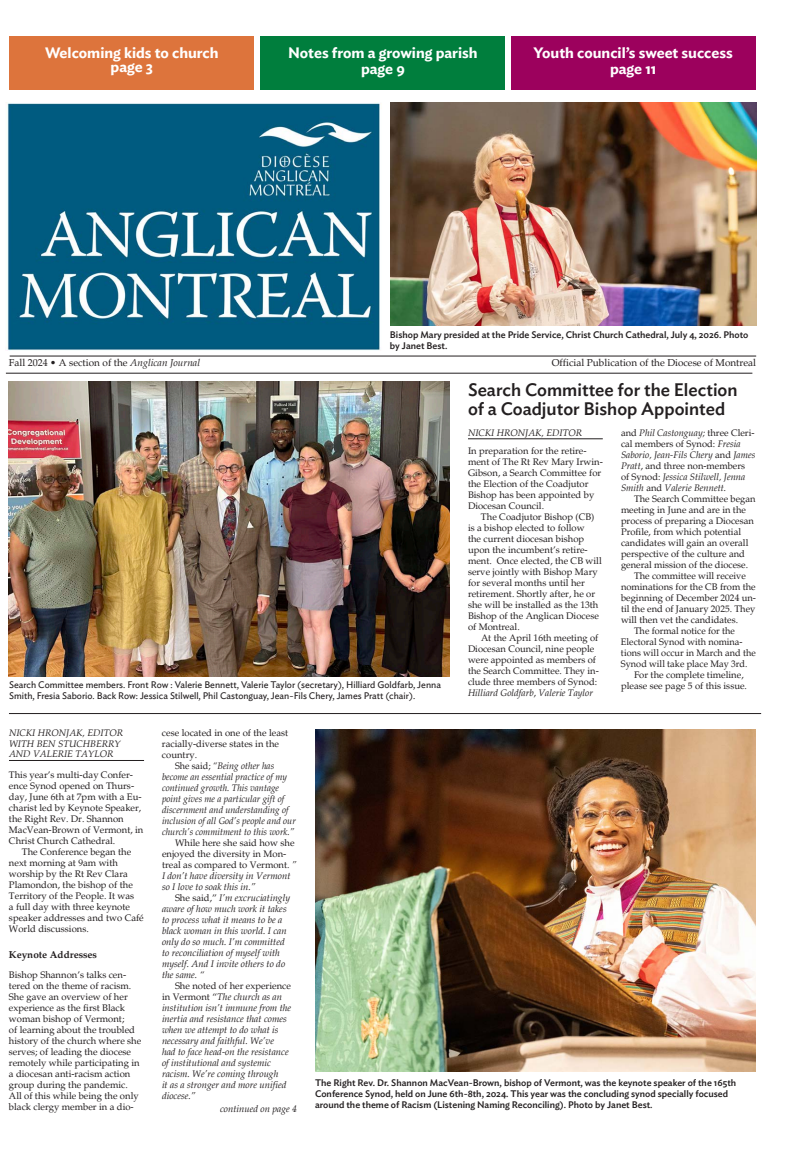
<style>
.page{position:relative;width:792px;height:1152px;background:#fff}
.page>*{position:absolute;margin:0;border:0;box-sizing:border-box;transform-origin:0 0}
.t1{font:500 18px/19px "Ideal Sans";color:#231f20}
.t2{font:600 15px "Ideal Sans";color:#fff}
.t3{font:10px "Palatino";color:#231f20}
._1st_paragraph{font:700 10px "Palatino";color:#231f20}
._2nd_paragraph_body{font:9.5px/11px "Palatino";color:#231f20}
._1st_paragraph-2{font:9.5px/11px "Palatino";color:#231f20}
._2nd_paragraph_body-2{font:italic 9.5px/11px "Palatino";color:#231f20}
.t4{font:500 9.5px/11px "Ideal Sans";color:#231f20}
._2nd_paragraph_body-3{font:italic 9.5px/11px "Palatino";color:#231f20;scale:.96 1}
._1st_paragraph-3{font:9.5px/11px "Ideal Sans";color:#231f20}
.Byline_name{font:italic 9.5px/10.5px "Palatino";color:#231f20}
.Byline{font:italic 9.5px "Palatino";color:#231f20}
.s1{font-style:italic}
.s2{font-style:normal}
</style>
<div class="page">
<hr style="left:10px;top:356px;width:746px;height:1px;background:#231f20">
<hr style="left:6px;top:373px;width:746px;height:1px;background:#231f20">
<hr style="left:9px;top:760px;width:135px;height:1px;background:#231f20">
<hr style="left:9px;top:713px;width:752px;height:1px;background:#231f20">
<div style="left:511px;top:36px;width:244px;height:53px;background:#9c015d"></div>
<div style="left:261px;top:36px;width:244px;height:53px;background:#007e3d"></div>
<div style="left:10px;top:36px;width:244px;height:53px;background:#dd743c"></div>
<hr style="left:468px;top:439px;width:135px;height:1px;background:#231f20">
<img style="left:8px;top:382px;width:442px;height:295px">
<img style="left:315px;top:729px;width:441px;height:343px">
<img style="left:390px;top:102px;width:366px;height:224px">
<img style="left:6px;top:102px;width:374px;height:248px">
<p class="t2" style="left:45px;top:41px;width:175px">Welcoming kids to church</p>
<p class="t2" style="left:111px;top:55px;width:44px">page 3</p>
<p class="t2" style="left:288px;top:41px;width:191px">Notes from a growing parish</p>
<p class="t2" style="left:361px;top:57px;width:45px">page 9</p>
<p class="t2" style="left:534px;top:41px;width:201px">Youth council’s sweet success</p>
<p class="t2" style="left:610px;top:57px;width:48px">page 11</p>
<p class="t4" style="left:390px;top:328px;width:360px">Bishop Mary presided at the Pride Service, Christ Church Cathedral, July 4, 2026. Photo by Janet Best.</p>
<p class="t1" style="left:468px;top:379px;width:271px">Search Committee for the Election of a Coadjutor Bishop Appointed</p>
<p class="_1st_paragraph-2" style="left:468px;top:445px;width:136px">In preparation for the retire&shy;ment of The Rt Rev Mary Irwin-<br>Gibson, a Search Committee for the Election of the Coadjutor<br>Bishop has been appointed by<br>Diocesan Council.</p>
<p class="_2nd_paragraph_body" style="left:468px;top:511px;width:135px;text-indent:13px">The Coadjutor Bishop (CB) is a bishop elected to follow<br>the current diocesan bishop upon the incumbent’s retire&shy;ment. Once elected, the CB will serve jointly with Bishop Mary for several months until her retirement. Shortly after, he or she will be installed as the 13th<br>Bishop of the Anglican Diocese of Montreal.</p>
<p class="_2nd_paragraph_body" style="left:468px;top:632px;width:132px;text-indent:13px">At the April 16th meeting of<br>Diocesan Council, nine people were appointed as members of the Search Committee. They in&shy;clude three members of Synod:<br><span class="s1">Hilliard Goldfarb</span>, <span class="s1">Valerie Taylor</span></p>
<p class="t3" style="left:9px;top:357px;width:193px">Fall 2024 • A section of the <span class="s1">Anglican Journal</span></p>
<p class="t3" style="left:552px;top:357px;width:206px">Official Publication of the Diocese of Montreal</p>
<p class="_2nd_paragraph_body-2" style="left:621px;top:427px;width:136px"><span class="s2">and</span> Phil Castonguay; <span class="s2">three Cleri&shy;cal members of Synod:</span> Fresia<br>Saborio, Jean-Fils Chery <span class="s2">and</span> James<br>Pratt<span class="s2">, and three non-members of Synod:</span> Jessica Stilwell, Jenna<br>Smith <span class="s2">and</span> Valerie Bennett.</p>
<p class="_2nd_paragraph_body" style="left:621px;top:493px;width:136px;text-indent:13px">The Search Committee began meeting in June and are in the process of preparing a Diocesan<br>Profile, from which potential candidates will gain an overall perspective of the culture and general mission of the diocese.</p>
<p class="_2nd_paragraph_body" style="left:621px;top:570px;width:136px;text-indent:13px">The committee will receive nominations for the CB from the beginning of December 2024 un&shy;til the end of January 2025. They will then vet the candidates.</p>
<p class="_2nd_paragraph_body" style="left:621px;top:625px;width:136px;text-indent:13px">The formal notice for the<br>Electoral Synod with nomina&shy;tions will occur in March and the<br>Synod will take place May 3rd.</p>
<p class="_2nd_paragraph_body" style="left:621px;top:669px;width:128px;text-indent:13px">For the complete timeline, please see page 5 of this issue.</p>
<p class="Byline_name" style="left:468px;top:427px;width:116px">NICKI HRONJAK, EDITOR</p>
<p class="_1st_paragraph-3" style="left:9px;top:679px;width:433px">Search Committee members. Front Row : Valerie Bennett, Valerie Taylor (secretary), Hilliard Goldfarb, Jenna<br>Smith, Fresia Saborio. Back Row: Jessica Stilwell, Phil Castonguay, Jean-Fils Chery, James Pratt (chair).</p>
<p class="Byline_name" style="left:9px;top:728px;width:116px">NICKI HRONJAK, EDITOR<br>WITH BEN STUCHBERRY<br>AND VALERIE TAYLOR</p>
<p class="_1st_paragraph-2" style="left:9px;top:770px;width:136px">This year’s multi-day Confer&shy;ence Synod opened on Thurs&shy;day, June 6th at 7pm with a Eu&shy;charist led by Keynote Speaker, the Right Rev. Dr. Shannon<br>MacVean-Brown of Vermont, in<br>Christ Church Cathedral.</p>
<p class="_2nd_paragraph_body" style="left:9px;top:847px;width:136px;text-indent:13px">The Conference began the next morning at 9am with worship by the Rt Rev Clara<br>Plamondon, the bishop of the<br>Territory of the People. It was<br>a full day with three keynote speaker addresses and two Café<br>World discussions.</p>
<p class="_1st_paragraph" style="left:9px;top:949px;width:90px">Keynote Addresses</p>
<p class="_1st_paragraph-2" style="left:9px;top:970px;width:134px">Bishop Shannon’s talks cen&shy;tered on the theme of racism.<br>She gave an overview of her experience as the first Black woman bishop of Vermont;<br>of learning about the troubled history of the church where she serves; of leading the diocese remotely while participating in a diocesan anti-racism action group during the pandemic.<br>All of this while being the only black clergy member in a dio-</p>
<p class="_1st_paragraph-2" style="left:162px;top:728px;width:128px">cese located in one of the least racially-diverse states in the country.</p>
<p class="_2nd_paragraph_body-3" style="left:162px;top:761px;width:141px;text-indent:13px"><span class="s2">She said;</span> “Being other has become an essential practice of my continued growth. This vantage point gives me a particular gift of discernment and understanding of inclusion of all God’s people and our church’s commitment to this work.”</p>
<p class="_2nd_paragraph_body" style="left:162px;top:838px;width:136px;text-indent:13px">While here she said how she enjoyed the diversity in Mon&shy;treal as compared to Vermont. <span class="s1">”<br>I don’t have diversity in Vermont so I love to soak this in.”</span></p>
<p class="_2nd_paragraph_body-2" style="left:162px;top:893px;width:130px;text-indent:13px"><span class="s2">She said,”</span> I’m excruciatingly aware of how much work it takes to process what it means to be a black woman in this world. I can only do so much. I’m committed to reconciliation of myself with myself. And I invite others to do the same. “</p>
<p class="_2nd_paragraph_body-2" style="left:162px;top:981px;width:131px;text-indent:13px"><span class="s2">She noted of her experience in Vermont “</span>The church as an institution isn’t immune from the inertia and resistance that comes when we attempt to do what is necessary and faithful. We’ve<br>had to face head-on the resistance of institutional and systemic racism. We’re coming through<br>it as a stronger and more unified diocese.”</p>
<p class="Byline" style="left:220px;top:1103px;width:78px">continued on page 4</p>
<p class="t4" style="left:315px;top:1077px;width:423px">The Right Rev. Dr. Shannon MacVean-Brown, bishop of Vermont, was the keynote speaker of the 165th<br>Conference Synod, held on June 6th-8th, 2024. This year was the concluding synod specially focused around the theme of Racism (Listening Naming Reconciling). Photo by Janet Best.</p>
</div>
